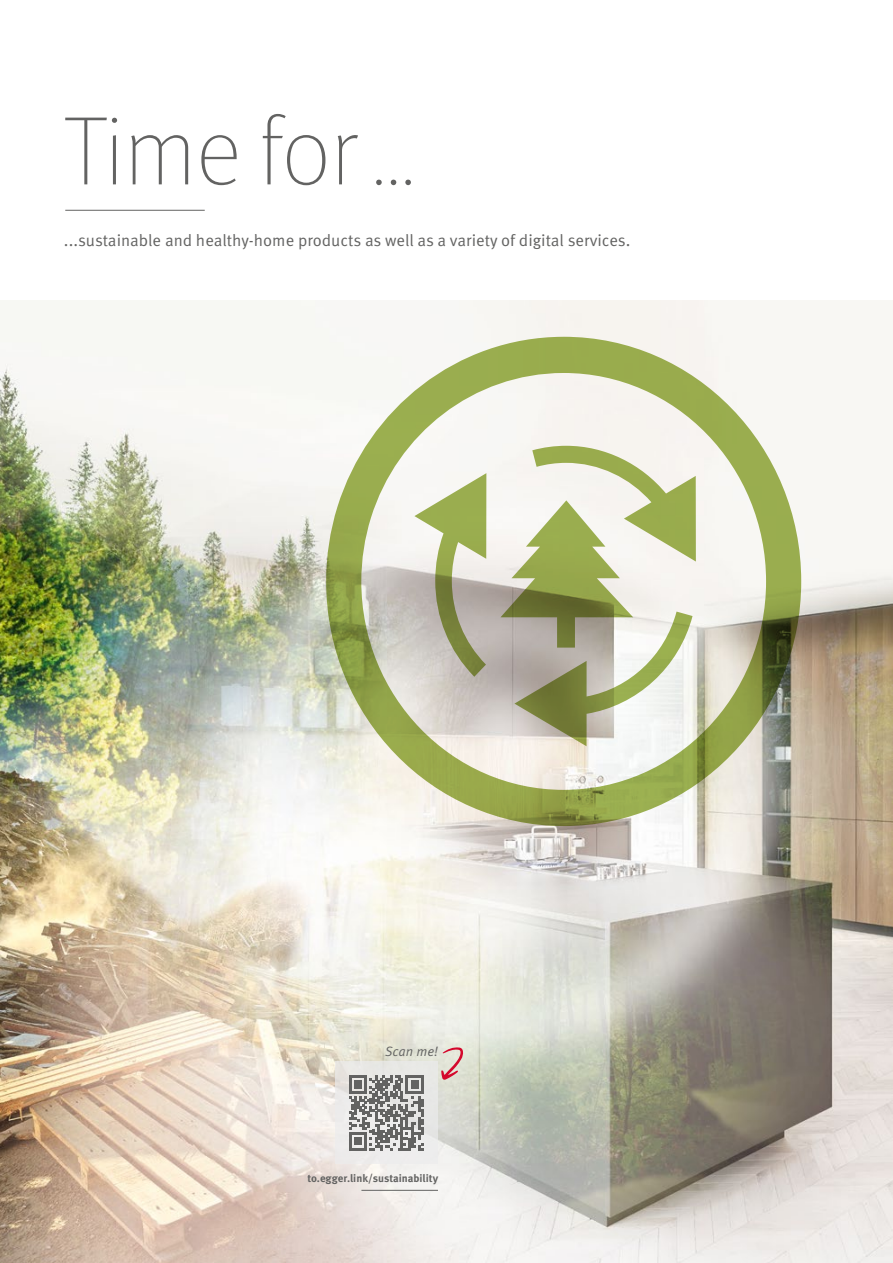
<style>
.page{position:relative;width:893px;height:1263px;background:#fff}
.page>*{position:absolute;margin:0;border:0;box-sizing:border-box;transform-origin:0 0}
.t1{font:100 97.35px "Meta Pro";color:#636362}
.t2{font:16.5px "Meta Pro Norm";color:#636362}
.t3{font:13.5px "Meta Pro Norm Ita";letter-spacing:-.005em;color:#636362}
.t4{font:700 10.8px "Meta Pro";letter-spacing:-.005em;color:#636362}
</style>
<div class="page">
<img style="left:0;top:301px;width:893px;height:962px">
<svg style="left:326px;top:337px;width:475px;height:489px"></svg>
<svg style="left:414px;top:473px;width:72px;height:204px"></svg>
<svg style="left:500px;top:446px;width:196px;height:300px"></svg>
<hr style="left:65px;top:210px;width:140px;height:1px;background:#636362">
<div style="left:335px;top:1062px;width:103px;height:102px;background:#ececed"></div>
<svg style="left:349px;top:1075px;width:75px;height:75px"></svg>
<hr style="left:361px;top:1190px;width:77px;height:1px;background:#636362">
<svg style="left:441px;top:1047px;width:22px;height:33px"></svg>
<h1 class="t1" style="left:64px;top:84px;width:354px">Time for …</h1>
<p class="t2" style="left:64px;top:228px;width:568px">...sustainable and healthy-home products as well as a variety of digital services.</p>
<p class="t3" style="left:385px;top:1041px;width:55px">Scan me!</p>
<p class="t4" style="left:307px;top:1171px;width:132px">to.egger.link/sustainability</p>
</div>
